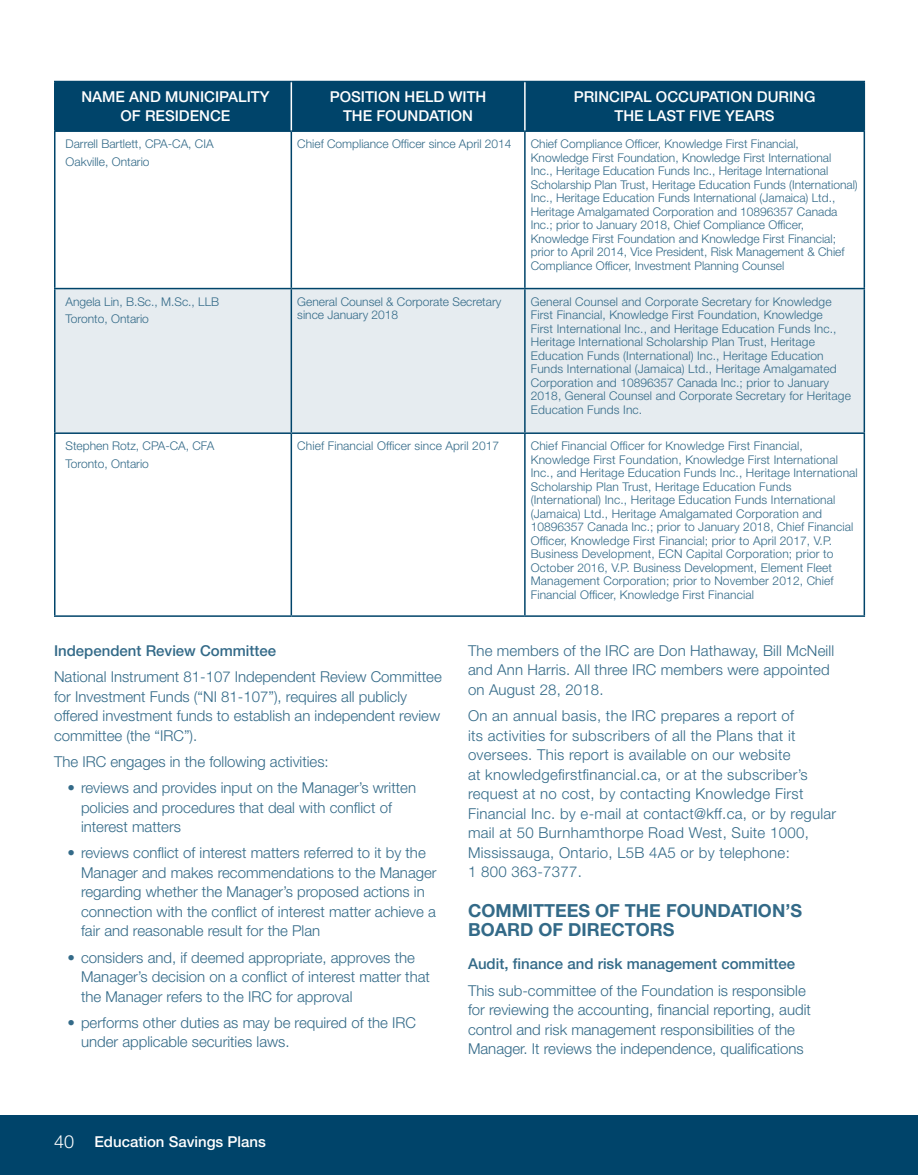
<style>
.page{position:relative;width:918px;height:1175px;background:#fff}
.page>*{position:absolute;margin:0;border:0;box-sizing:border-box;transform-origin:0 0}
.t1{font:700 18px/19.5px "Helvetica Neue LT Std";color:#336a88}
.t2{font:300 15px/19.5px "Helvetica Neue LT Std";color:#336a88}
.t3{font:300 15px/19.5px "Helvetica Neue LT Std";letter-spacing:.02em;color:#336a88}
.t4{font:500 15px/19.5px "Helvetica Neue LT Std";color:#fff;text-align:center}
.t5{font:500 15px "Helvetica Neue LT Std";color:#336a88}
.t6{font:300 12px/13.5px "Helvetica Neue LT Std";letter-spacing:.01em;color:#336a88}
.s1{font-weight:300;font-size:18px}
</style>
<div class="page">
<div style="left:56px;top:82px;width:808px;height:48px;background:#00446a"></div>
<div style="left:56px;top:289px;width:808px;height:143px;background:#e6ecf0"></div>
<hr style="left:54px;top:82px;width:2px;height:48px;background:#00446a">
<hr style="left:54px;top:81px;width:237px;height:1px;background:#00446a">
<hr style="left:291px;top:81px;width:234px;height:1px;background:#00446a">
<hr style="left:525px;top:81px;width:340px;height:1px;background:#00446a">
<hr style="left:54px;top:130px;width:237px;height:2px;background:#00446a">
<hr style="left:291px;top:130px;width:234px;height:2px;background:#00446a">
<hr style="left:525px;top:130px;width:340px;height:2px;background:#00446a">
<hr style="left:291px;top:82px;width:1px;height:48px;background:#fff">
<hr style="left:524px;top:82px;width:2px;height:48px;background:#fff">
<hr style="left:864px;top:82px;width:1px;height:48px;background:#00446a">
<hr style="left:54px;top:132px;width:2px;height:156px;background:#00446a">
<hr style="left:291px;top:132px;width:1px;height:156px;background:#00446a">
<hr style="left:524px;top:132px;width:2px;height:156px;background:#00446a">
<hr style="left:864px;top:132px;width:1px;height:156px;background:#00446a">
<hr style="left:54px;top:434px;width:2px;height:181px;background:#00446a">
<hr style="left:291px;top:434px;width:1px;height:181px;background:#00446a">
<hr style="left:524px;top:434px;width:2px;height:181px;background:#00446a">
<hr style="left:864px;top:434px;width:1px;height:181px;background:#00446a">
<hr style="left:54px;top:615px;width:237px;height:2px;background:#00446a">
<hr style="left:291px;top:615px;width:234px;height:2px;background:#00446a">
<hr style="left:525px;top:615px;width:340px;height:2px;background:#00446a">
<hr style="left:54px;top:288px;width:237px;height:1px;background:#00446a">
<hr style="left:54px;top:289px;width:2px;height:143px;background:#00446a">
<hr style="left:54px;top:432px;width:237px;height:2px;background:#00446a">
<hr style="left:291px;top:288px;width:234px;height:1px;background:#00446a">
<hr style="left:291px;top:289px;width:1px;height:143px;background:#00446a">
<hr style="left:291px;top:432px;width:234px;height:2px;background:#00446a">
<hr style="left:525px;top:288px;width:340px;height:1px;background:#00446a">
<hr style="left:524px;top:289px;width:2px;height:143px;background:#00446a">
<hr style="left:864px;top:289px;width:1px;height:143px;background:#00446a">
<hr style="left:525px;top:432px;width:340px;height:2px;background:#00446a">
<div style="left:0;top:1115px;width:918px;height:59px;background:#00446a"></div>
<p class="t4" style="left:81px;top:87px;width:190px">NAME AND MUNICIPALITY<br>OF RESIDENCE</p>
<p class="t4" style="left:330px;top:87px;width:158px">POSITION HELD WITH<br>THE FOUNDATION</p>
<p class="t4" style="left:574px;top:87px;width:243px">PRINCIPAL OCCUPATION DURING<br>THE LAST FIVE YEARS</p>
<p class="t6" style="left:66px;top:135px;width:150px;line-height:17.5px">Darrell Bartlett, CPA-CA, CIA<br>Oakville, Ontario</p>
<p class="t6" style="left:297px;top:137px;width:216px">Chief Compliance Officer since April 2014</p>
<p class="t6" style="left:531px;top:137px;width:328px">Chief Compliance Officer, Knowledge First Financial, Knowledge First Foundation, Knowledge First International<br>Inc., Heritage Education Funds Inc., Heritage International Scholarship Plan Trust, Heritage Education Funds (International)<br>Inc., Heritage Education Funds International (Jamaica) Ltd., Heritage Amalgamated Corporation and 10896357 Canada Inc.; prior to January 2018, Chief Compliance Officer, Knowledge First Foundation and Knowledge First Financial; prior to April 2014, Vice President, Risk Management &amp; Chief Compliance Officer, Investment Planning Counsel</p>
<p class="t6" style="left:66px;top:292px;width:155px;line-height:17.5px">Angela Lin, B.Sc., M.Sc., LLB<br>Toronto, Ontario</p>
<p class="t6" style="left:297px;top:294px;width:206px">General Counsel &amp; Corporate Secretary since January 2018</p>
<p class="t6" style="left:531px;top:294px;width:322px">General Counsel and Corporate Secretary for Knowledge First Financial, Knowledge First Foundation, Knowledge<br>First International Inc., and Heritage Education Funds Inc., Heritage International Scholarship Plan Trust, Heritage Education Funds (International) Inc., Heritage Education Funds International (Jamaica) Ltd., Heritage Amalgamated Corporation and 10896357 Canada Inc.; prior to January 2018, General Counsel and Corporate Secretary for Heritage Education Funds Inc.</p>
<p class="t6" style="left:66px;top:437px;width:150px;line-height:17.5px">Stephen Rotz, CPA-CA, CFA<br>Toronto, Ontario</p>
<p class="t6" style="left:297px;top:439px;width:203px">Chief Financial Officer since April 2017</p>
<p class="t6" style="left:531px;top:439px;width:328px">Chief Financial Officer for Knowledge First Financial, Knowledge First Foundation, Knowledge First International Inc., and Heritage Education Funds Inc., Heritage International Scholarship Plan Trust, Heritage Education Funds (International) Inc., Heritage Education Funds International (Jamaica) Ltd., Heritage Amalgamated Corporation and 10896357 Canada Inc.; prior to January 2018, Chief Financial Officer, Knowledge First Financial; prior to April 2017, V.P.<br>Business Development, ECN Capital Corporation; prior to October 2016, V.P. Business Development, Element Fleet Management Corporation; prior to November 2012, Chief Financial Officer, Knowledge First Financial</p>
<p class="t5" style="left:54px;top:641px;width:224px">Independent Review Committee</p>
<p class="t2" style="left:54px;top:666px;width:389px">National Instrument 81-107 Independent Review Committee for Investment Funds (“NI 81-107”), requires all publicly offered investment funds to establish an independent review committee (the “IRC”).</p>
<p class="t2" style="left:54px;top:751px;width:276px">The IRC engages in the following activities:</p>
<p class="t2" style="left:81px;top:777px;width:337px;text-indent:-14px">• reviews and provides input on the Manager’s written policies and procedures that deal with conflict of interest matters</p>
<p class="t2" style="left:81px;top:843px;width:357px;text-indent:-14px">• reviews conflict of interest matters referred to it by the Manager and makes recommendations to the Manager regarding whether the Manager’s proposed actions in connection with the conflict of interest matter achieve a fair and reasonable result for the Plan</p>
<p class="t2" style="left:81px;top:947px;width:350px;text-indent:-14px">• considers and, if deemed appropriate, approves the<br>Manager’s decision on a conflict of interest matter that the Manager refers to the IRC for approval</p>
<p class="t2" style="left:81px;top:1012px;width:337px;text-indent:-14px">• performs other duties as may be required of the IRC under applicable securities laws.</p>
<p class="t2" style="left:468px;top:640px;width:368px">The members of the IRC are Don Hathaway, Bill McNeill and Ann Harris. All three IRC members were appointed on August 28, 2018.</p>
<p class="t3" style="left:468px;top:705px;width:370px">On an annual basis, the IRC prepares a report of<br>its activities for subscribers of all the Plans that it oversees. This report is available on our website<br>at knowledgefirstfinancial.ca, or at the subscriber’s request at no cost, by contacting Knowledge First Financial Inc. by e-mail at contact@kff.ca, or by regular mail at 50 Burnhamthorpe Road West, Suite 1000, Mississauga, Ontario, L5B 4A5 or by telephone:<br>1 800 363-7377.</p>
<h1 class="t1" style="left:468px;top:900px;width:336px">COMMITTEES OF THE FOUNDATION’S<br>BOARD OF DIRECTORS</h1>
<p class="t5" style="left:468px;top:955px;width:329px">Audit, finance and risk management committee</p>
<p class="t2" style="left:468px;top:980px;width:344px">This sub-committee of the Foundation is responsible for reviewing the accounting, financial reporting, audit control and risk management responsibilities of the Manager. It reviews the independence, qualifications</p>
<p class="t4" style="left:54px;top:1132px;width:213px"><span class="s1">40</span> Education Savings Plans</p>
</div>
